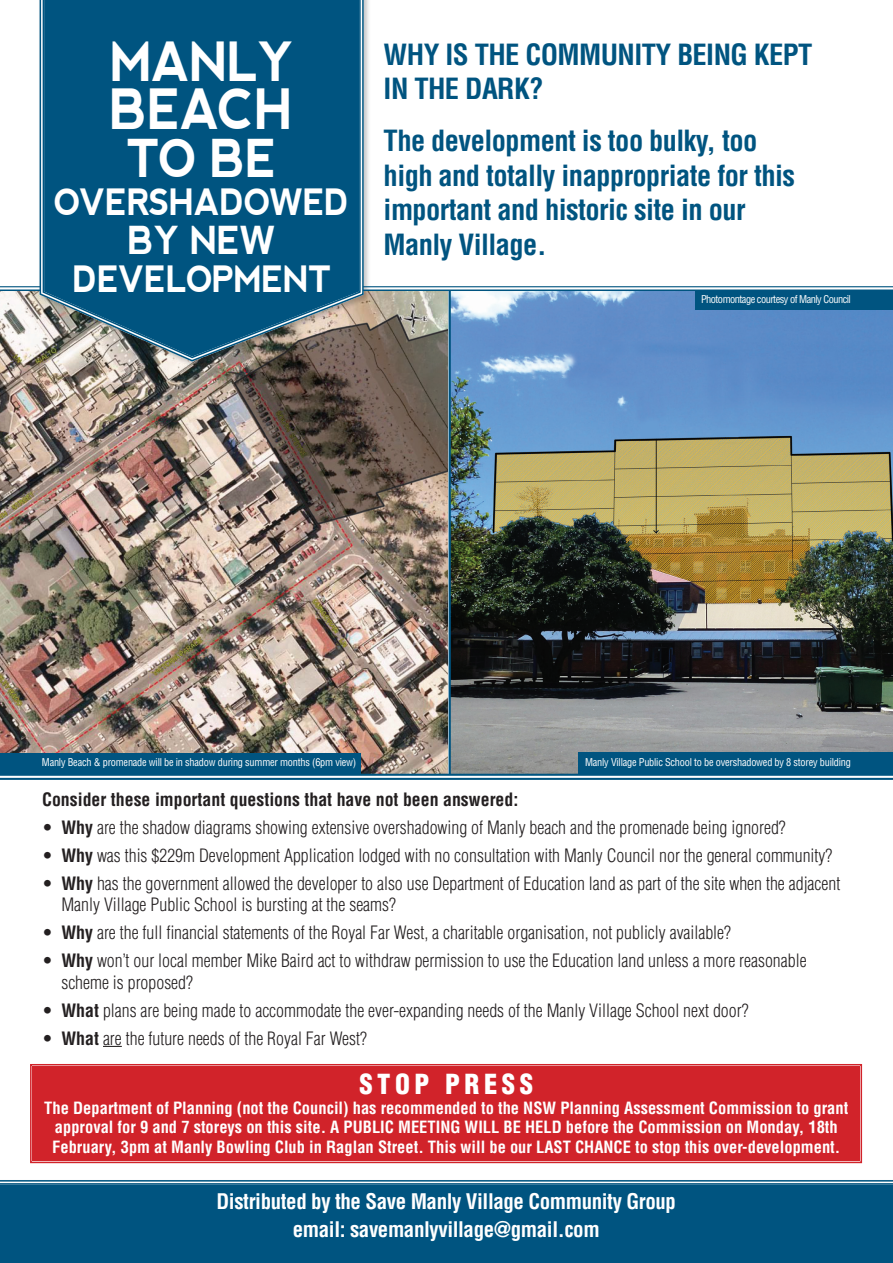
<style>
.page{position:relative;width:893px;height:1263px;background:#fff}
.page>*{position:absolute;margin:0;border:0;box-sizing:border-box;transform-origin:0 0}
.t1{font:700 55.5px "nevis";letter-spacing:-.025em;color:#fff;scale:.9 1}
.t2{font:700 54px "nevis";color:#fff;scale:.9 1}
.t3{font:700 52.2px "nevis";color:#fff;scale:.9 1}
.t4{font:700 38.55px "nevis";color:#fff;scale:.9 1}
.t5{font:700 36.3px "nevis";letter-spacing:-.025em;color:#fff;scale:.9 1}
.t6{font:700 condensed 28.5px/34.5px "Helvetica";letter-spacing:-.02em;color:#005480}
.t7{font:900 condensed 27px "Helvetica";letter-spacing:.17em;color:#fff}
.t8{font:700 condensed 21px/27.9px "Helvetica";letter-spacing:-.02em;color:#fff;text-align:center}
.t9{font:300 condensed 18px/21.6px "Helvetica";color:#231f20}
.t10{font:700 condensed 18px "Helvetica";color:#231f20}
.t11{font:700 condensed 16.5px/19.5px "Helvetica";color:#fff}
.t12{font:condensed 10.5px "Helvetica";letter-spacing:-.02em;color:#fff}
.t13{font:condensed 10.5px "Helvetica";letter-spacing:-.05em;color:#fff}
.s1{font-weight:700}
</style>
<div class="page">
<img style="left:0;top:291px;width:448px;height:483px">
<div style="left:30px;top:1064px;width:833px;height:100px;background:#d1232a"></div>
<div style="left:33px;top:1067px;width:826px;height:93px;border:1px solid #d1232a"></div>
<svg style="left:0;top:1180px;width:893px;height:2px;background:#3a7b9c"></svg>
<div style="left:0;top:1183px;width:893px;height:80px;background:#005480"></div>
<img style="left:451px;top:291px;width:442px;height:483px">
<svg style="left:103px;top:1046px;width:19px;height:1px"></svg>
<div style="left:38px;top:0;width:333px;height:369px;background:#231f20;opacity:.25"></div>
<svg style="left:38px;top:0;width:326px;height:363px"></svg>
<svg style="left:42px;top:0;width:319px;height:359px;background:#0e5a81"></svg>
<hr style="left:0;top:774px;width:893px;height:2px;background:#005480">
<hr style="left:0;top:778px;width:893px;height:2px;background:#005480">
<hr style="left:0;top:289px;width:41px;height:2px;background:#005480">
<hr style="left:363px;top:289px;width:530px;height:2px;background:#005480">
<hr style="left:0;top:286px;width:40px;height:1px;background:#005480">
<div style="left:578px;top:752px;width:315px;height:22px;background:#005480"></div>
<hr style="left:363px;top:286px;width:530px;height:1px;background:#005480">
<div style="left:695px;top:290px;width:198px;height:20px;background:#005480"></div>
<div style="left:0;top:753px;width:361px;height:21px;background:#005480"></div>
<hr style="left:449px;top:290px;width:2px;height:485px;background:#005480">
<h2 class="t2" style="left:110px;top:31px;width:86px">MANLY</h2>
<h1 class="t1" style="left:110px;top:78px;width:206px">BEACH</h1>
<h3 class="t3" style="left:127px;top:128px;width:128px">TO BE</h3>
<h3 class="t5" style="left:54px;top:182px;width:83px">OVERSHA</h3>
<h3 class="t5" style="left:219px;top:182px;width:146px">DOWED</h3>
<h3 class="t4" style="left:128px;top:218px;width:166px">BY NEW</h3>
<h3 class="t5" style="left:72px;top:259px;width:105px">DEVELO</h3>
<h3 class="t5" style="left:212px;top:259px;width:52px">PMEN</h3>
<h3 class="t5" style="left:308px;top:259px;width:27px">T</h3>
<h3 class="t6" style="left:384px;top:37px;width:430px">WHY IS THE COMMUNITY BEING KEPT<br>IN THE DARK?</h3>
<h3 class="t6" style="left:384px;top:123px;width:413px">The development is too bulky, too high and totally inappropriate for this important and historic site in our<br>Manly Village.</h3>
<p class="t13" style="left:701px;top:293px;width:151px">Photomontage courtesy of Manly Council</p>
<p class="t12" style="left:42px;top:755px;width:316px">Manly Beach &amp; promenade will be in shadow during summer months (6pm view)</p>
<p class="t12" style="left:585px;top:755px;width:267px">Manly Village Public School to be overshadowed by 8 storey building</p>
<p class="t10" style="left:42px;top:788px;width:478px">Consider these important questions that have not been answered:</p>
<p class="t9" style="left:42px;top:816px;width:745px">• <span class="s1">Why</span> are the shadow diagrams showing extensive overshadowing of Manly beach and the promenade being ignored?</p>
<p class="t9" style="left:42px;top:844px;width:792px">• <span class="s1">Why</span> was this $229m Development Application lodged with no consultation with Manly Council nor the general community?</p>
<p class="t9" style="left:61px;top:872px;width:780px;text-indent:-19px">• <span class="s1">Why</span> has the government allowed the developer to also use Department of Education land as part of the site when the adjacent<br>Manly Village Public School is bursting at the seams?</p>
<p class="t9" style="left:42px;top:922px;width:690px">• <span class="s1">Why</span> are the full financial statements of the Royal Far West, a charitable organisation, not publicly available?</p>
<p class="t9" style="left:61px;top:950px;width:747px;text-indent:-19px">• <span class="s1">Why</span> won’t our local member Mike Baird act to withdraw permission to use the Education land unless a more reasonable scheme is proposed?</p>
<p class="t9" style="left:42px;top:999px;width:708px">• <span class="s1">What</span> plans are being made to accommodate the ever-expanding needs of the Manly Village School next door?</p>
<p class="t9" style="left:42px;top:1027px;width:326px">• <span class="s1">What</span> are the future needs of the Royal Far West?</p>
<h3 class="t7" style="left:359px;top:1067px;width:175px">STOP PRESS</h3>
<p class="t11" style="left:52px;top:1098px;width:798px;text-indent:-8px">The Department of Planning (not the Council) has recommended to the NSW Planning Assessment Commission to grant approval for 9 and 7 storeys on this site. A PUBLIC MEETING WILL BE HELD before the Commission on Monday, 18th<br>February, 3pm at Manly Bowling Club in Raglan Street. This will be our last</p>
<p class="t11" style="left:575px;top:1137px;width:11px">chance</p>
<p class="t11" style="left:635px;top:1137px;width:207px">to stop this over-development.</p>
<p class="t8" style="left:217px;top:1187px;width:461px">Distributed by the Save Manly Village Community Group email: savemanlyvillage@gmail.com</p>
</div>
